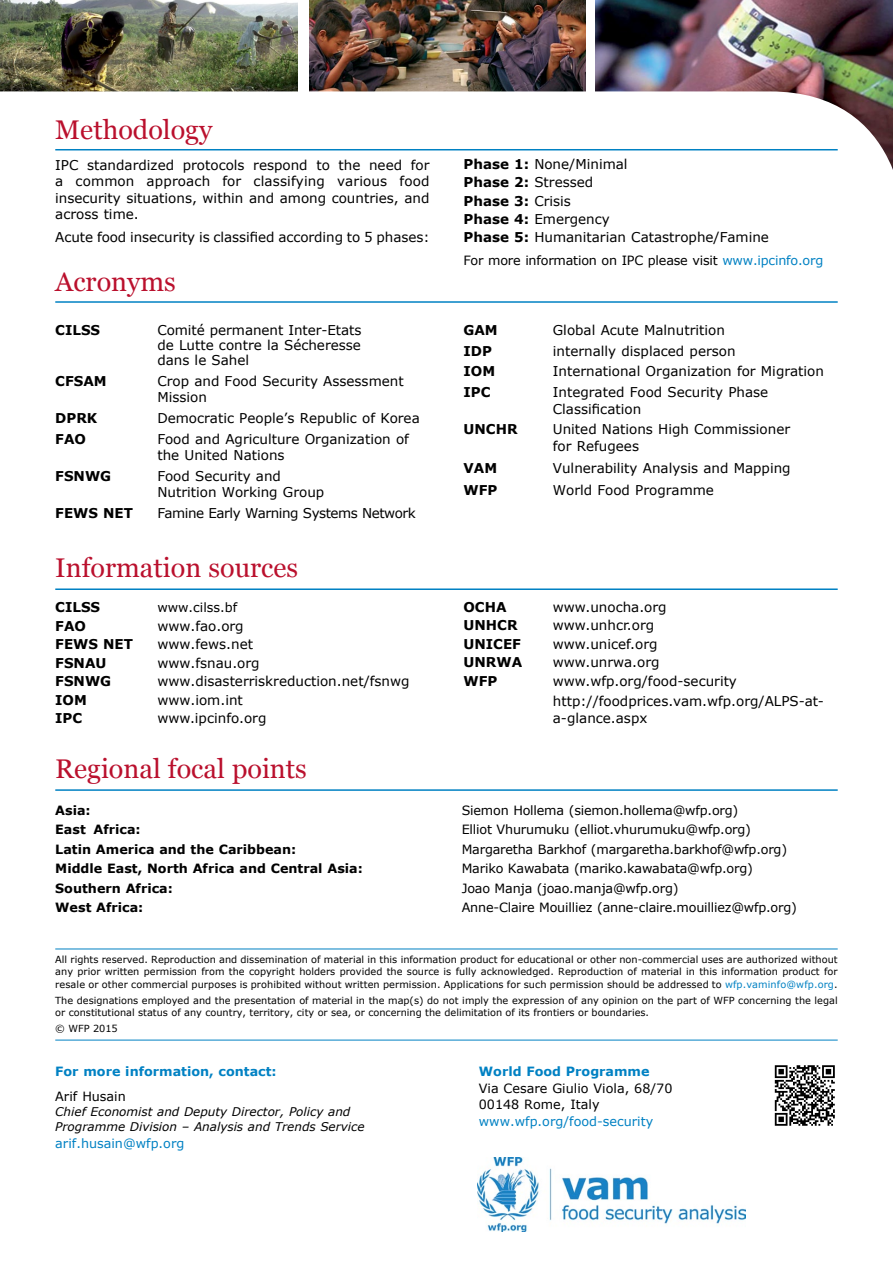
<style>
.page{position:relative;width:893px;height:1263px;background:#fff}
.page>*{position:absolute;margin:0;border:0;box-sizing:border-box;transform-origin:0 0}
.t1{font:27px "Georgia";color:#ba102d}
.t2{font:13.5px/16.5px "Verdana";color:#000}
.t3{font:700 13.5px "Verdana";color:#000}
.t4{font:13.5px "Verdana";letter-spacing:-.035em;color:#000}
.t5{font:12.75px/16.5px "Verdana";letter-spacing:-.015em;color:#000}
.t6{font:700 12.75px "Verdana";color:#000}
.t7{font:700 12.75px "Verdana";color:#0081c3}
.t8{font:12.75px "Verdana";color:#0081c3}
.t9{font:italic 12px/15px "Verdana";color:#000}
.t10{font:9.75px/12px "Verdana";color:#000;text-align:justify}
.s1{font-weight:700}
.s2{color:#0081c3}
</style>
<div class="page">
<img style="left:0;top:0;width:298px;height:91px">
<img style="left:595px;top:0;width:298px;height:91px">
<img style="left:309px;top:0;width:277px;height:91px">
<svg style="left:0;top:91px;width:893px;height:79px"></svg>
<hr style="left:55px;top:789px;width:783px;height:2px;background:#0081c3">
<hr style="left:55px;top:588px;width:783px;height:2px;background:#0081c3">
<hr style="left:55px;top:149px;width:783px;height:1px;background:#0081c3">
<hr style="left:55px;top:301px;width:783px;height:2px;background:#0081c3">
<hr style="left:55px;top:1040px;width:783px;height:1px;background:#0081c3">
<hr style="left:55px;top:948px;width:783px;height:1px;background:#0081c3">
<img style="left:478px;top:1157px;width:267px;height:75px">
<img style="left:774px;top:1065px;width:61px;height:61px">
<h1 class="t1" style="left:55px;top:110px;width:159px">Methodology</h1>
<p class="t2" style="left:55px;top:156px;width:376px;text-align:justify">IPC standardized protocols respond to the need for a common approach for classifying various food insecurity situations, within and among countries, and across time.</p>
<p class="t2" style="left:55px;top:229px;width:376px">Acute food insecurity is classified according to 5 phases:</p>
<h1 class="t1" style="left:55px;top:262px;width:122px">Acronyms</h1>
<p class="t3" style="left:55px;top:320px;width:46px">CILSS</p>
<p class="t2" style="left:157px;top:322px;width:206px;line-height:15px;text-align:justify">Comité permanent Inter-Etats de Lutte contre la Sécheresse dans le Sahel</p>
<p class="t3" style="left:55px;top:371px;width:53px">CFSAM</p>
<p class="t2" style="left:157px;top:372px;width:248px">Crop and Food Security Assessment<br>Mission</p>
<p class="t3" style="left:55px;top:408px;width:44px">DPRK</p>
<p class="t2" style="left:157px;top:410px;width:264px">Democratic People’s Republic of Korea</p>
<p class="t3" style="left:55px;top:429px;width:31px">FAO</p>
<p class="t2" style="left:157px;top:430px;width:253px">Food and Agriculture Organization of the United Nations</p>
<p class="t3" style="left:55px;top:466px;width:57px">FSNWG</p>
<p class="t2" style="left:157px;top:468px;width:168px">Food Security and<br>Nutrition Working Group</p>
<p class="t3" style="left:55px;top:504px;width:79px">FEWS NET</p>
<p class="t4" style="left:157px;top:504px;width:260px">Famine Early Warning Systems Network</p>
<h1 class="t1" style="left:55px;top:548px;width:244px">Information sources</h1>
<p class="t3" style="left:55px;top:598px;width:46px">CILSS</p>
<p class="t5" style="left:157px;top:599px;width:81px">www.cilss.bf</p>
<p class="t3" style="left:55px;top:616px;width:31px">FAO</p>
<p class="t2" style="left:157px;top:617px;width:88px">www.fao.org</p>
<p class="t3" style="left:55px;top:635px;width:79px">FEWS NET</p>
<p class="t2" style="left:157px;top:636px;width:97px">www.fews.net</p>
<p class="t3" style="left:55px;top:653px;width:50px">FSNAU</p>
<p class="t2" style="left:157px;top:654px;width:104px">www.fsnau.org</p>
<p class="t3" style="left:55px;top:672px;width:57px">FSNWG</p>
<p class="t2" style="left:157px;top:673px;width:254px">www.disasterriskreduction.net/fsnwg</p>
<p class="t3" style="left:55px;top:690px;width:33px">IOM</p>
<p class="t2" style="left:157px;top:691px;width:87px">www.iom.int</p>
<p class="t3" style="left:55px;top:709px;width:29px">IPC</p>
<p class="t2" style="left:157px;top:710px;width:111px">www.ipcinfo.org</p>
<p class="t2" style="left:463px;top:155px;width:307px;line-height:18.3px"><span class="s1">Phase 1:</span> None/Minimal<br><span class="s1">Phase 2:</span> Stressed<br><span class="s1">Phase 3:</span> Crisis<br><span class="s1">Phase 4:</span> Emergency<br><span class="s1">Phase 5:</span> Humanitarian Catastrophe/Famine</p>
<p class="t5" style="left:463px;top:252px;width:361px">For more information on IPC please visit <span class="s2">www.ipcinfo.org</span></p>
<p class="t3" style="left:464px;top:320px;width:36px">GAM</p>
<p class="t2" style="left:553px;top:322px;width:174px">Global Acute Malnutrition</p>
<p class="t3" style="left:464px;top:341px;width:30px">IDP</p>
<p class="t2" style="left:553px;top:342px;width:184px">internally displaced person</p>
<p class="t3" style="left:464px;top:362px;width:33px">IOM</p>
<p class="t2" style="left:553px;top:363px;width:273px">International Organization for Migration</p>
<p class="t3" style="left:464px;top:383px;width:29px">IPC</p>
<p class="t2" style="left:553px;top:384px;width:217px">Integrated Food Security Phase<br>Classification</p>
<p class="t3" style="left:464px;top:420px;width:56px">UNCHR</p>
<p class="t2" style="left:553px;top:421px;width:239px">United Nations High Commissioner for Refugees</p>
<p class="t3" style="left:464px;top:459px;width:35px">VAM</p>
<p class="t2" style="left:553px;top:460px;width:239px">Vulnerability Analysis and Mapping</p>
<p class="t3" style="left:464px;top:481px;width:35px">WFP</p>
<p class="t2" style="left:553px;top:482px;width:163px">World Food Programme</p>
<p class="t3" style="left:463px;top:597px;width:45px">OCHA</p>
<p class="t2" style="left:553px;top:598px;width:115px">www.unocha.org</p>
<p class="t3" style="left:463px;top:616px;width:56px">UNHCR</p>
<p class="t2" style="left:553px;top:617px;width:103px">www.unhcr.org</p>
<p class="t3" style="left:463px;top:634px;width:49px">U NICEF</p>
<p class="t2" style="left:553px;top:635px;width:106px">www.unicef.org</p>
<p class="t3" style="left:463px;top:653px;width:60px">U NRWA</p>
<p class="t2" style="left:553px;top:654px;width:108px">www.unrwa.org</p>
<p class="t3" style="left:463px;top:671px;width:35px">WFP</p>
<p class="t2" style="left:553px;top:670px;width:273px;line-height:20.7px">www.wfp.org/food-security http://foodprices.vam.wfp.org/ALPS-at-</p>
<p class="t2" style="left:553px;top:709px;width:96px">a-glance.aspx</p>
<h1 class="t1" style="left:55px;top:749px;width:253px">Regional focal points</h1>
<p class="t6" style="left:55px;top:801px;width:37px">Asia:</p>
<p class="t5" style="left:462px;top:802px;width:278px">Siemon Hollema (siemon.hollema@wfp.org)</p>
<p class="t6" style="left:55px;top:820px;width:87px">East Africa:</p>
<p class="t5" style="left:462px;top:821px;width:291px">Elliot Vhurumuku (elliot.vhurumuku@wfp.org)</p>
<p class="t6" style="left:55px;top:840px;width:242px">Latin America and the Caribbean:</p>
<p class="t5" style="left:462px;top:841px;width:327px">Margaretha Barkhof (margaretha.barkhof@wfp.org)</p>
<p class="t6" style="left:55px;top:859px;width:309px">Middle East, North Africa and Central Asia:</p>
<p class="t5" style="left:462px;top:860px;width:293px">Mariko Kawabata (mariko.kawabata@wfp.org)</p>
<p class="t6" style="left:55px;top:879px;width:119px">Southern Africa:</p>
<p class="t5" style="left:462px;top:880px;width:218px">Joao Manja (joao.manja@wfp.org)</p>
<p class="t6" style="left:55px;top:898px;width:90px">West Africa:</p>
<p class="t5" style="left:462px;top:899px;width:337px">Anne-Claire Mouilliez (anne-claire.mouilliez@wfp.org)</p>
<p class="t10" style="left:55px;top:954px;width:784px">All rights reserved. Reproduction and dissemination of material in this information product for educational or other non-commercial uses are authorized without any prior written permission from the copyright holders provided the source is fully acknowledged. Reproduction of material in this information product for resale or other commercial purposes is prohibited without written permission. Applications for such permission should be addressed to <span class="s2">wfp.vaminfo@wfp.org</span>.</p>
<p class="t10" style="left:55px;top:994px;width:784px">The designations employed and the presentation of material in the map(s) do not imply the expression of any opinion on the part of WFP concerning the legal or constitutional status of any country, territory, city or sea, or concerning the delimitation of its frontiers or boundaries.</p>
<p class="t10" style="left:55px;top:1022px;width:64px">© WFP 2015</p>
<p class="t7" style="left:479px;top:1063px;width:172px">World Food Programme</p>
<p class="t5" style="left:479px;top:1080px;width:195px">Via Cesare Giulio Viola, 68/70<br>00148 Rome, Italy</p>
<p class="t8" style="left:479px;top:1112px;width:176px">www.wfp.org/food-security</p>
<p class="t7" style="left:55px;top:1062px;width:223px">For more information, contact:</p>
<p class="t5" style="left:55px;top:1088px;width:72px">Arif Husain</p>
<p class="t9" style="left:55px;top:1104px;width:311px">Chief Economist and Deputy Director, Policy and<br>Programme Division – Analysis and Trends Service</p>
<p class="t8" style="left:55px;top:1135px;width:131px">arif.husain@wfp.org</p>
</div>
